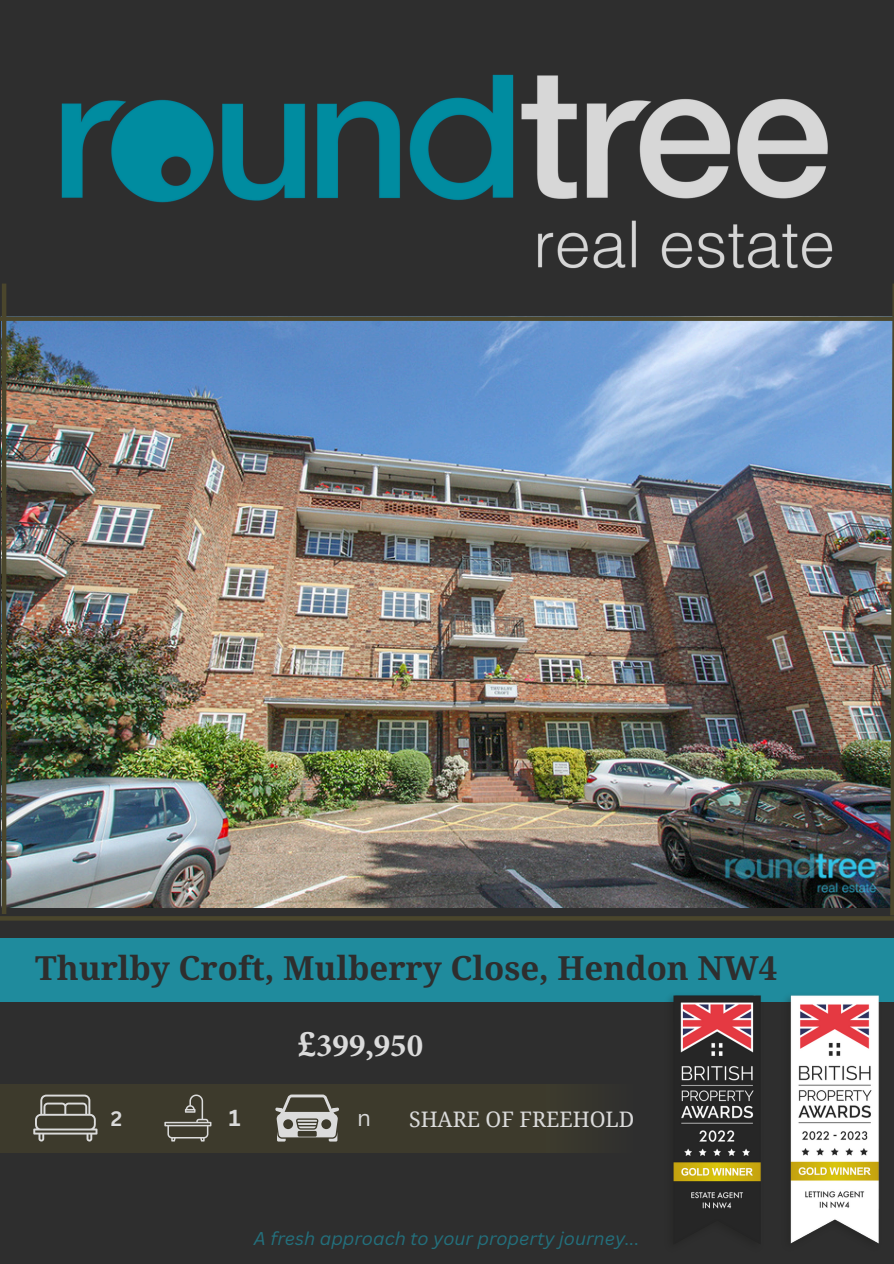
<style>
.page{position:relative;width:894px;height:1264px;background:#fff}
.page>*{position:absolute;margin:0;border:0;box-sizing:border-box;transform-origin:0 0}
.t1{font:700 33px "Noto Serif";color:#2e2e2e}
.t2{font:700 32.85px "Minion Pro";color:#dbdbdb}
.t3{font:700 22.5px "Canva Sans";color:#dbdbdb}
.t4{font:22.5px "Canva Sans";color:#dbdbdb}
.t5{font:21.3px "Noto Serif";color:#dbdbdb}
.t6{font:700 20.4px "Canva Sans";color:#dbdbdb}
.t7{font:italic 18px "Canva Sans";color:#1f8b9d}
.s1{font-family:"Noto Serif"}
</style>
<div class="page">
<div style="left:0;top:0;width:893px;height:1263px;background:#2e2e2e"></div>
<img style="left:61px;top:74px;width:772px;height:195px">
<div style="left:0;top:937px;width:893px;height:64px;background:#1f8b9d"></div>
<div style="left:0;top:1083px;width:558px;height:69px;background:#3d3a2c"></div>
<img style="left:661px;top:995px;width:105px;height:214px">
<img style="left:778px;top:995px;width:105px;height:249px">
<img style="left:6px;top:321px;width:881px;height:586px">
<div style="left:0;top:316px;width:893px;height:5px;background:#4b462c"></div>
<hr style="left:2px;top:283px;width:4px;height:631px;background:#4b462c">
<img style="left:887px;top:284px;width:6px;height:632px">
<hr style="left:0;top:916px;width:893px;height:4px;background:#4b462c">
<svg style="left:164px;top:1094px;width:47px;height:47px"></svg>
<svg style="left:33px;top:1094px;width:64px;height:47px"></svg>
<svg style="left:275px;top:1094px;width:64px;height:47px"></svg>
<div style="left:546px;top:1083px;width:89px;height:69px;background:#36352d"></div>
<h1 class="t1" style="left:35px;top:944px;width:743px">Thurlby Croft, Mulberry Close, Hendon NW4</h1>
<h1 class="t2" style="left:297px;top:1022px;width:127px"><span class="s1">£</span>399,950</h1>
<p class="t6" style="left:111px;top:1104px;width:13px">2</p>
<p class="t3" style="left:229px;top:1101px;width:13px">1</p>
<p class="t4" style="left:357px;top:1101px;width:15px">n</p>
<p class="t5" style="left:409px;top:1103px;width:227px">SHARE OF FREEHOLD</p>
<p class="t7" style="left:254px;top:1225px;width:387px">A fresh approach to your property journey...</p>
</div>
